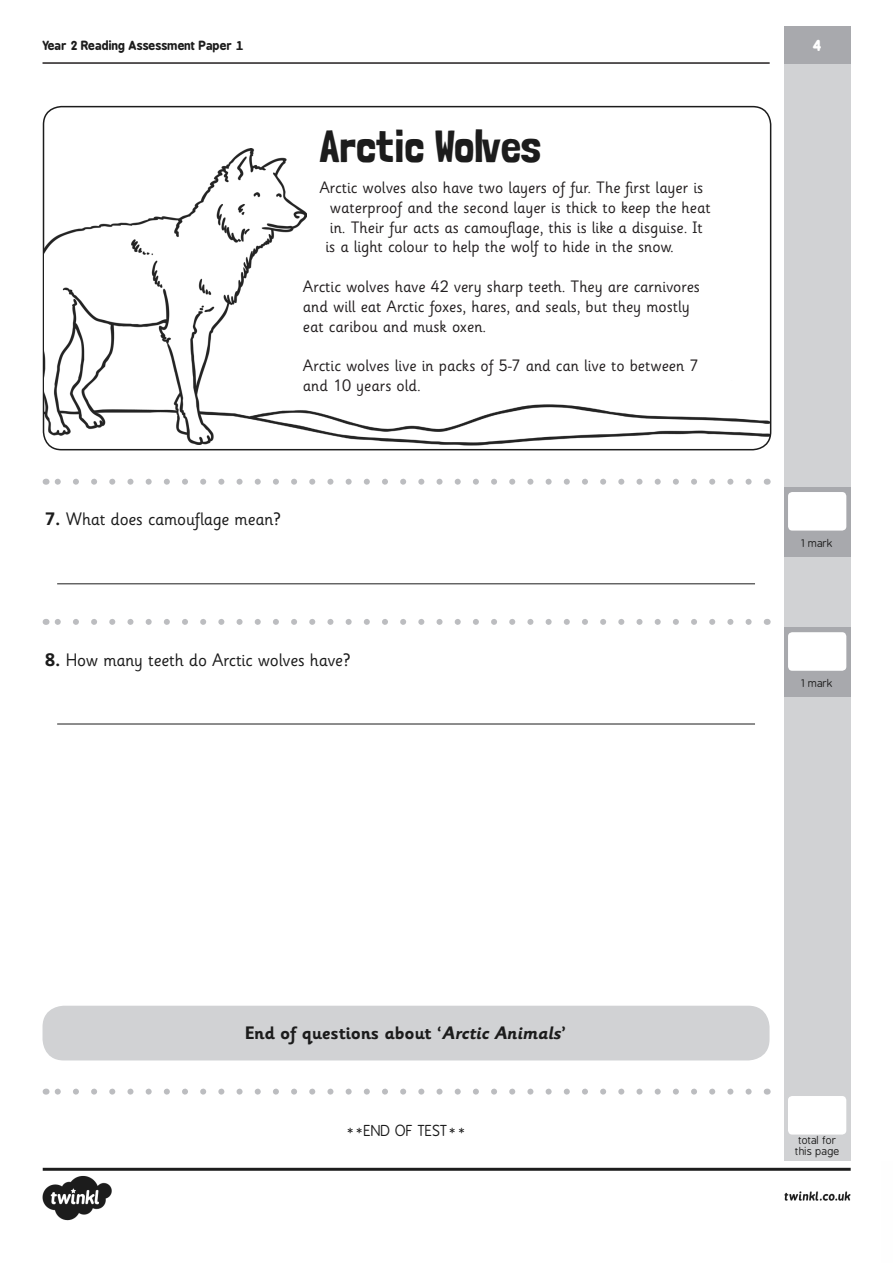
<style>
.page{position:relative;width:893px;height:1263px;background:#fff}
.page>*{position:absolute;margin:0;border:0;box-sizing:border-box;transform-origin:0 0}
._1_2_3_4_5{font:45px "Londrina Solid";letter-spacing:-.01em;color:#1c1c1c}
._1_2_3_4_5-2{font:18px "Sassoon Infant Rg";letter-spacing:-.01em;color:#1c1c1c}
.t1{font:700 18px "Sassoon Infant Rg";letter-spacing:-.01em;color:#1c1c1c}
.Normal_JSP_101{font:16.5px/19.8px "Sassoon Infant Rg";color:#231f20}
.t2{font:15px "B Preplay";letter-spacing:-.01em;color:#1c1c1c}
.Marks{font:700 15px "B Preplay";color:#fff}
.t3{font:700 12px "B Preplay";color:#1c1c1c}
.Marks-2{font:10.5px "B Preplay";color:#1c1c1c}
.Marks-3{font:10.5px "B Preplay";letter-spacing:-.025em;color:#1c1c1c}
.s1{font-weight:700}
.s2{font-style:italic}
</style>
<div class="page">
<img style="left:47px;top:404px;width:724px;height:46px">
<div style="left:43px;top:106px;width:728px;height:344px;border:2px solid #1c1c1c;border-radius:18px"></div>
<div style="left:784px;top:41px;width:66px;height:1120px;background:#d1d2d4"></div>
<img style="left:42px;top:1167px;width:809px;height:54px">
<div style="left:784px;top:26px;width:66px;height:38px;background:#a8a9ad"></div>
<hr style="left:43px;top:62px;width:727px;height:2px;background:#231f20">
<div style="left:788px;top:1096px;width:58px;height:38px;background:#fff;border-radius:4px"></div>
<div style="left:784px;top:488px;width:66px;height:69px;background:#a8a9ad"></div>
<div style="left:788px;top:492px;width:58px;height:39px;background:#fff;border-radius:4px"></div>
<svg style="left:55px;top:479px;width:694px;height:6px"></svg>
<hr style="left:57px;top:583px;width:698px;height:1px;background:#1c1c1c">
<div style="left:784px;top:628px;width:66px;height:69px;background:#a8a9ad"></div>
<div style="left:788px;top:632px;width:58px;height:39px;background:#fff;border-radius:4px"></div>
<svg style="left:55px;top:619px;width:694px;height:6px"></svg>
<svg style="left:55px;top:1088px;width:694px;height:6px"></svg>
<hr style="left:57px;top:724px;width:698px;height:1px;background:#1c1c1c">
<img style="left:44px;top:149px;width:262px;height:295px">
<div style="left:43px;top:1006px;width:726px;height:54px;background:#d1d2d4;border-radius:21px"></div>
<p class="t3" style="left:43px;top:38px;width:202px">Year 2 Reading Assessment Paper 1</p>
<p class="Marks" style="left:813px;top:36px;width:10px">4</p>
<p class="_1_2_3_4_5" style="left:319px;top:120px;width:224px">Arctic Wolves</p>
<p class="Normal_JSP_101" style="left:325px;top:178px;width:387px;text-indent:-6px">Arctic wolves also have two layers of fur. The first layer is waterproof and the second layer is thick to keep the heat in. Their fur acts as camouflage, this is like a disguise. It is a light colour to help the wolf to hide in the snow.</p>
<p class="Normal_JSP_101" style="left:303px;top:277px;width:399px">Arctic wolves have 42 very sharp teeth. They are carnivores and will eat Arctic foxes, hares, and seals, but they mostly eat caribou and musk oxen.</p>
<p class="Normal_JSP_101" style="left:303px;top:356px;width:397px">Arctic wolves live in packs of 5-7 and can live to between 7 and 10 years old.</p>
<p class="_1_2_3_4_5-2" style="left:45px;top:509px;width:237px"><span class="s1">7.</span> What does camouflage mean?</p>
<p class="_1_2_3_4_5-2" style="left:45px;top:649px;width:307px"><span class="s1">8.</span> How many teeth do Arctic wolves have?</p>
<p class="Marks-2" style="left:801px;top:538px;width:33px">1 mark</p>
<p class="Marks-2" style="left:801px;top:678px;width:33px">1 mark</p>
<p class="t1" style="left:245px;top:1023px;width:323px">End of questions about ‘<span class="s2">Arctic Animals</span>’</p>
<p class="t2" style="left:346px;top:1123px;width:122px">**END OF TEST**</p>
<p class="Marks-3" style="left:799px;top:1135px;width:40px">total for</p>
<p class="Marks-2" style="left:795px;top:1145px;width:46px">this page</p>
</div>
